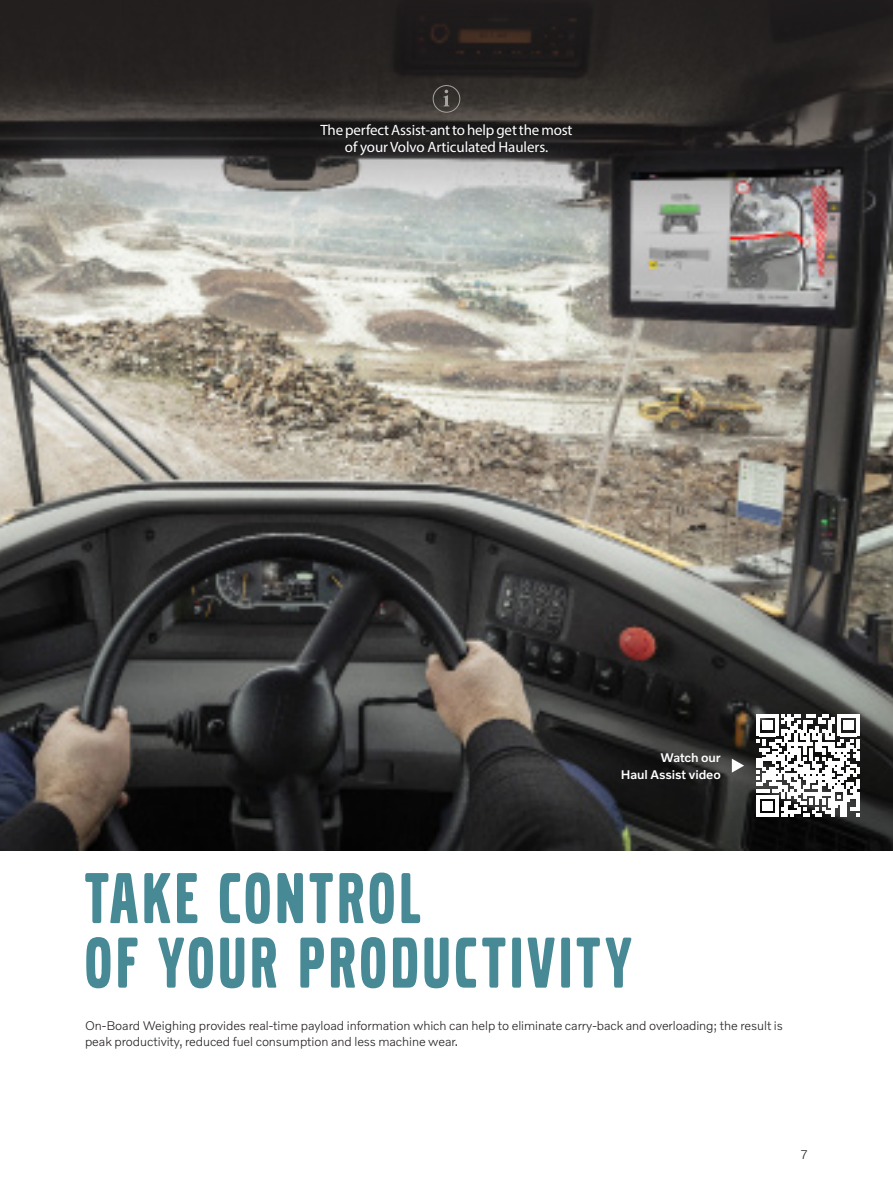
<style>
.page{position:relative;width:893px;height:1191px;background:#fff}
.page>*{position:absolute;margin:0;border:0;box-sizing:border-box;transform-origin:0 0}
.Marketing_-_FOA_lvl{font:75px/64.5px "Volvo Broad Pro";letter-spacing:.06em;color:#478995}
.Bro_BodyText{font:15px/16.5px "Myriad Pro";letter-spacing:-.01em;color:#fff;text-align:center}
.Marketing_-_Body_Tex{font:300 12.75px/16.5px "Volvo Novum";letter-spacing:-.005em;color:#231f20}
.Bro_BodyText-2{font:500 12.75px/16.5px "Volvo Novum";letter-spacing:-.005em;color:#fff;text-align:right}
</style>
<div class="page">
<img style="left:0;top:248px;width:893px;height:602px">
<svg style="left:0;top:0;width:893px;height:248px;background:#52504e"></svg>
<svg style="left:732px;top:758px;width:12px;height:14px"></svg>
<svg style="left:757px;top:714px;width:102px;height:103px"></svg>
<svg style="left:433px;top:85px;width:27px;height:28px"></svg>
<p class="Bro_BodyText" style="left:320px;top:122px;width:254px">The perfect Assist-ant to help get the most of your Volvo Articulated Haulers.</p>
<p class="Bro_BodyText-2" style="left:621px;top:749px;width:102px">Watch our<br>Haul Assist video</p>
<p class="Marketing_-_FOA_lvl" style="left:85px;top:867px;width:548px">TAKE CONTROL<br>OF YOUR PRODUCTIVITY</p>
<p class="Marketing_-_Body_Tex" style="left:85px;top:1016px;width:699px">On-Board Weighing provides real-time payload information which can help to eliminate carry-back and overloading; the result is peak productivity, reduced fuel consumption and less machine wear.</p>
<p class="Marketing_-_Body_Tex" style="left:800px;top:1146px;width:9px">7</p>
</div>
